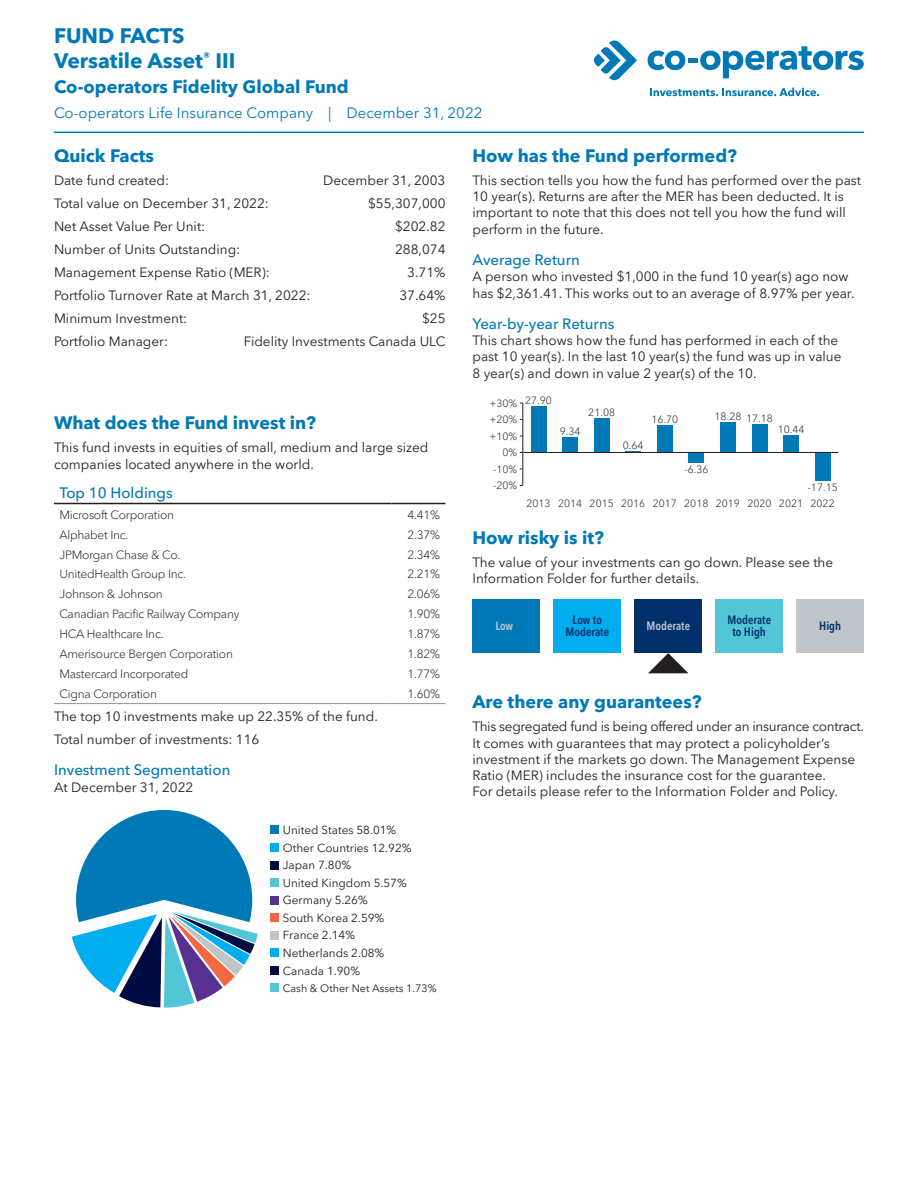
<style>
.page{position:relative;width:918px;height:1188px;background:#fff}
.page>*{position:absolute;margin:0;border:0;box-sizing:border-box;transform-origin:0 0}
.t1{font:700 21px/25.2px "Avenir Next LT Pro";color:#0079b6}
.t2{font:700 18px "Avenir Next LT Pro";color:#0079b6}
.t3{font:500 15px "Avenir Next LT Pro";color:#0079b6}
.t4{font:15px "Avenir Next LT Pro";color:#0079b6}
.t5{font:13.5px/16.2px "Avenir Next LT Pro";color:#231f20}
.t6{font:300 12px "Avenir Next LT Pro";letter-spacing:-.02em;color:#231f20}
.t7{font:600 condensed 12px/12px "Avenir Next LT Pro";color:#002f6b;text-align:center}
.t8{font:600 condensed 12px "Avenir Next LT Pro";color:#c0c5ca}
.t9{font:11.7px/17.5px "Avenir Next LT Pro";color:#231f20}
.t10{font:10.8px "Avenir Next LT Pro";color:#231f20}
.t11{font:300 10.5px "Avenir Next LT Pro";color:#231f20}
</style>
<div class="page">
<hr style="left:54px;top:132px;width:810px;height:1px;background:#0079b6">
<hr style="left:54px;top:503px;width:338px;height:1px;background:#231f20">
<hr style="left:392px;top:503px;width:54px;height:1px;background:#231f20">
<hr style="left:54px;top:703px;width:338px;height:1px;background:#939598">
<hr style="left:392px;top:703px;width:54px;height:1px;background:#939598">
<div style="left:270px;top:826px;width:8px;height:8px;background:#0079b6"></div>
<div style="left:270px;top:843px;width:8px;height:9px;background:#00aeef"></div>
<div style="left:270px;top:861px;width:8px;height:8px;background:#000c41"></div>
<div style="left:270px;top:878px;width:8px;height:9px;background:#52c5d6"></div>
<div style="left:270px;top:896px;width:8px;height:8px;background:#583092"></div>
<div style="left:270px;top:913px;width:8px;height:9px;background:#f26941"></div>
<div style="left:270px;top:931px;width:8px;height:8px;background:#c0c5ca"></div>
<div style="left:270px;top:948px;width:8px;height:9px;background:#00aeef"></div>
<div style="left:270px;top:966px;width:8px;height:9px;background:#000c41"></div>
<div style="left:270px;top:983px;width:8px;height:9px;background:#52c5d6"></div>
<svg style="left:72px;top:810px;width:186px;height:198px"></svg>
<div style="left:531px;top:407px;width:15px;height:45px;background:#0079b6"></div>
<div style="left:562px;top:437px;width:16px;height:15px;background:#0079b6"></div>
<div style="left:594px;top:418px;width:16px;height:34px;background:#0079b6"></div>
<svg style="left:625px;top:451px;width:16px;height:1px"></svg>
<div style="left:657px;top:425px;width:16px;height:27px;background:#0079b6"></div>
<div style="left:689px;top:452px;width:15px;height:11px;background:#0079b6"></div>
<div style="left:720px;top:422px;width:16px;height:30px;background:#0079b6"></div>
<div style="left:752px;top:424px;width:15px;height:28px;background:#0079b6"></div>
<div style="left:783px;top:435px;width:16px;height:17px;background:#0079b6"></div>
<div style="left:815px;top:452px;width:16px;height:29px;background:#0079b6"></div>
<hr style="left:523px;top:452px;width:315px;height:1px;background:#231f20">
<hr style="left:522px;top:403px;width:1px;height:83px;background:#231f20">
<svg style="left:648px;top:653px;width:40px;height:20px"></svg>
<div style="left:472px;top:599px;width:68px;height:54px;background:#0079b6"></div>
<div style="left:554px;top:599px;width:67px;height:54px;background:#00aeef"></div>
<div style="left:715px;top:599px;width:68px;height:54px;background:#52c5d6"></div>
<div style="left:634px;top:599px;width:68px;height:54px;background:#002f6b"></div>
<div style="left:796px;top:599px;width:68px;height:54px;background:#c0c5ca"></div>
<svg style="left:650px;top:88px;width:169px;height:8px"></svg>
<svg style="left:594px;top:40px;width:43px;height:40px"></svg>
<svg style="left:648px;top:51px;width:37px;height:19px"></svg>
<div style="left:688px;top:58px;width:9px;height:5px;background:#0079b6"></div>
<svg style="left:700px;top:46px;width:164px;height:32px"></svg>
<h1 class="t1" style="left:54px;top:23px;width:183px">FUND FACTS<br>Versatile Asset<sup>®</sup> III</h1>
<h2 class="t2" style="left:54px;top:76px;width:296px">Co‑operators Fidelity Global Fund</h2>
<p class="t4" style="left:54px;top:104px;width:430px">Co‑operators Life Insurance Company | December 31, 2022</p>
<h2 class="t2" style="left:54px;top:145px;width:102px">Quick Facts</h2>
<p class="t5" style="left:54px;top:172px;width:117px">Date fund created:</p>
<p class="t5" style="left:323px;top:172px;width:124px">December 31, 2003</p>
<p class="t5" style="left:54px;top:195px;width:216px">Total value on December 31, 2022:</p>
<p class="t5" style="left:368px;top:195px;width:79px">$55,307,000</p>
<p class="t5" style="left:54px;top:218px;width:153px">Net Asset Value Per Unit:</p>
<p class="t5" style="left:395px;top:218px;width:52px">$202.82</p>
<p class="t5" style="left:54px;top:241px;width:188px">Number of Units Outstanding:</p>
<p class="t5" style="left:395px;top:241px;width:52px">288,074</p>
<p class="t5" style="left:54px;top:264px;width:217px">Management Expense Ratio (MER):</p>
<p class="t5" style="left:407px;top:264px;width:40px">3.71%</p>
<p class="t5" style="left:54px;top:287px;width:258px">Portfolio Turnover Rate at March 31, 2022:</p>
<p class="t5" style="left:399px;top:287px;width:48px">37.64%</p>
<p class="t5" style="left:54px;top:310px;width:135px">Minimum Investment:</p>
<p class="t5" style="left:422px;top:310px;width:25px">$25</p>
<p class="t5" style="left:54px;top:333px;width:116px">Portfolio Manager:</p>
<p class="t5" style="left:244px;top:333px;width:203px">Fidelity Investments Canada ULC</p>
<h2 class="t2" style="left:472px;top:145px;width:266px">How has the Fund performed?</h2>
<p class="t5" style="left:472px;top:172px;width:390px">This section tells you how the fund has performed over the past 10 year(s). Returns are after the MER has been deducted. It is important to note that this does not tell you how the fund will perform in the future.</p>
<p class="t3" style="left:472px;top:251px;width:109px">Average Return</p>
<p class="t5" style="left:472px;top:269px;width:384px">A person who invested $1,000 in the fund 10 year(s) ago now has $2,361.41. This works out to an average of 8.97% per year.</p>
<p class="t3" style="left:472px;top:315px;width:143px">Year-by-year Returns</p>
<p class="t5" style="left:472px;top:332px;width:371px">This chart shows how the fund has performed in each of the past 10 year(s). In the last 10 year(s) the fund was up in value<br>8 year(s) and down in value 2 year(s) of the 10.</p>
<h2 class="t2" style="left:54px;top:412px;width:264px">What does the Fund invest in?</h2>
<p class="t5" style="left:54px;top:440px;width:376px">This fund invests in equities of small, medium and large sized companies located anywhere in the world.</p>
<p class="t3" style="left:59px;top:484px;width:115px">Top 10 Holdings</p>
<p class="t6" style="left:59px;top:507px;width:116px">Microsoft Corporation</p>
<p class="t6" style="left:407px;top:507px;width:34px">4.41%</p>
<p class="t6" style="left:59px;top:527px;width:71px">Alphabet Inc.</p>
<p class="t6" style="left:407px;top:527px;width:34px">2.37%</p>
<p class="t6" style="left:59px;top:547px;width:123px">JPMorgan Chase &amp; Co.</p>
<p class="t6" style="left:407px;top:547px;width:34px">2.34%</p>
<p class="t6" style="left:59px;top:567px;width:128px">UnitedHealth Group Inc.</p>
<p class="t6" style="left:407px;top:567px;width:34px">2.21%</p>
<p class="t6" style="left:59px;top:587px;width:105px">Johnson &amp; Johnson</p>
<p class="t6" style="left:407px;top:587px;width:34px">2.06%</p>
<p class="t6" style="left:59px;top:607px;width:181px">Canadian Pacific Railway Company</p>
<p class="t6" style="left:407px;top:607px;width:34px">1.90%</p>
<p class="t6" style="left:59px;top:627px;width:106px">HCA Healthcare Inc.</p>
<p class="t6" style="left:407px;top:627px;width:34px">1.87%</p>
<p class="t6" style="left:59px;top:647px;width:175px">Amerisource Bergen Corporation</p>
<p class="t6" style="left:407px;top:647px;width:34px">1.82%</p>
<p class="t6" style="left:59px;top:667px;width:130px">Mastercard Incorporated</p>
<p class="t6" style="left:407px;top:667px;width:34px">1.77%</p>
<p class="t6" style="left:59px;top:687px;width:99px">Cigna Corporation</p>
<p class="t6" style="left:407px;top:687px;width:34px">1.60%</p>
<p class="t5" style="left:54px;top:705px;width:325px;line-height:23px">The top 10 investments make up 22.35% of the fund.<br>Total number of investments: 116</p>
<p class="t3" style="left:54px;top:761px;width:178px">Investment Segmentation</p>
<p class="t5" style="left:54px;top:779px;width:141px">At December 31, 2022</p>
<p class="t9" style="left:283px;top:822px;width:130px">United States 58.01%<br>Other Countries 12.92%<br>Japan 7.80%<br>United Kingdom 5.57%<br>Germany 5.26%<br>South Korea 2.59%<br>France 2.14%<br>Netherlands 2.08%<br>Canada 1.90%</p>
<p class="t10" style="left:283px;top:981px;width:155px">Cash &amp; Other Net Assets 1.73%</p>
<p class="t11" style="left:489px;top:397px;width:29px">+30%</p>
<p class="t11" style="left:489px;top:413px;width:29px">+20%</p>
<p class="t11" style="left:525px;top:394px;width:28px">27.90</p>
<p class="t11" style="left:588px;top:406px;width:28px">21.08</p>
<p class="t11" style="left:651px;top:413px;width:28px">16.70</p>
<p class="t11" style="left:489px;top:430px;width:29px">+10%</p>
<p class="t11" style="left:502px;top:446px;width:16px">0%</p>
<p class="t11" style="left:560px;top:425px;width:22px">9.34</p>
<p class="t11" style="left:623px;top:439px;width:22px">0.64</p>
<p class="t11" style="left:715px;top:411px;width:60px">18.28 17.18</p>
<p class="t11" style="left:778px;top:423px;width:28px">10.44</p>
<p class="t11" style="left:493px;top:463px;width:26px">-10%</p>
<p class="t11" style="left:684px;top:464px;width:26px">-6.36</p>
<p class="t11" style="left:493px;top:479px;width:26px">-20%</p>
<p class="t11" style="left:808px;top:481px;width:32px">-17.15</p>
<p class="t11" style="left:526px;top:497px;width:310px">2013 2014 2015 2016 2017 2018 2019 2020 2021 2022</p>
<h2 class="t2" style="left:472px;top:526px;width:133px">How risky is it?</h2>
<p class="t5" style="left:472px;top:554px;width:362px">The value of your investments can go down. Please see the<br>Information Folder for further details.</p>
<p class="t8" style="left:495px;top:618px;width:19px">Low</p>
<p class="t7" style="left:565px;top:613px;width:45px">Low to<br>Moderate</p>
<p class="t7" style="left:727px;top:613px;width:45px">Moderate to High</p>
<p class="t8" style="left:646px;top:618px;width:45px">Moderate</p>
<p class="t7" style="left:819px;top:619px;width:24px">High</p>
<h2 class="t2" style="left:472px;top:691px;width:231px">Are there any guarantees?</h2>
<p class="t5" style="left:472px;top:719px;width:393px">This segregated fund is being offered under an insurance contract.<br>It comes with guarantees that may protect a policyholder’s investment if the markets go down. The Management Expense Ratio (MER) includes the insurance cost for the guarantee.<br>For details please refer to the Information Folder and Policy.</p>
</div>
